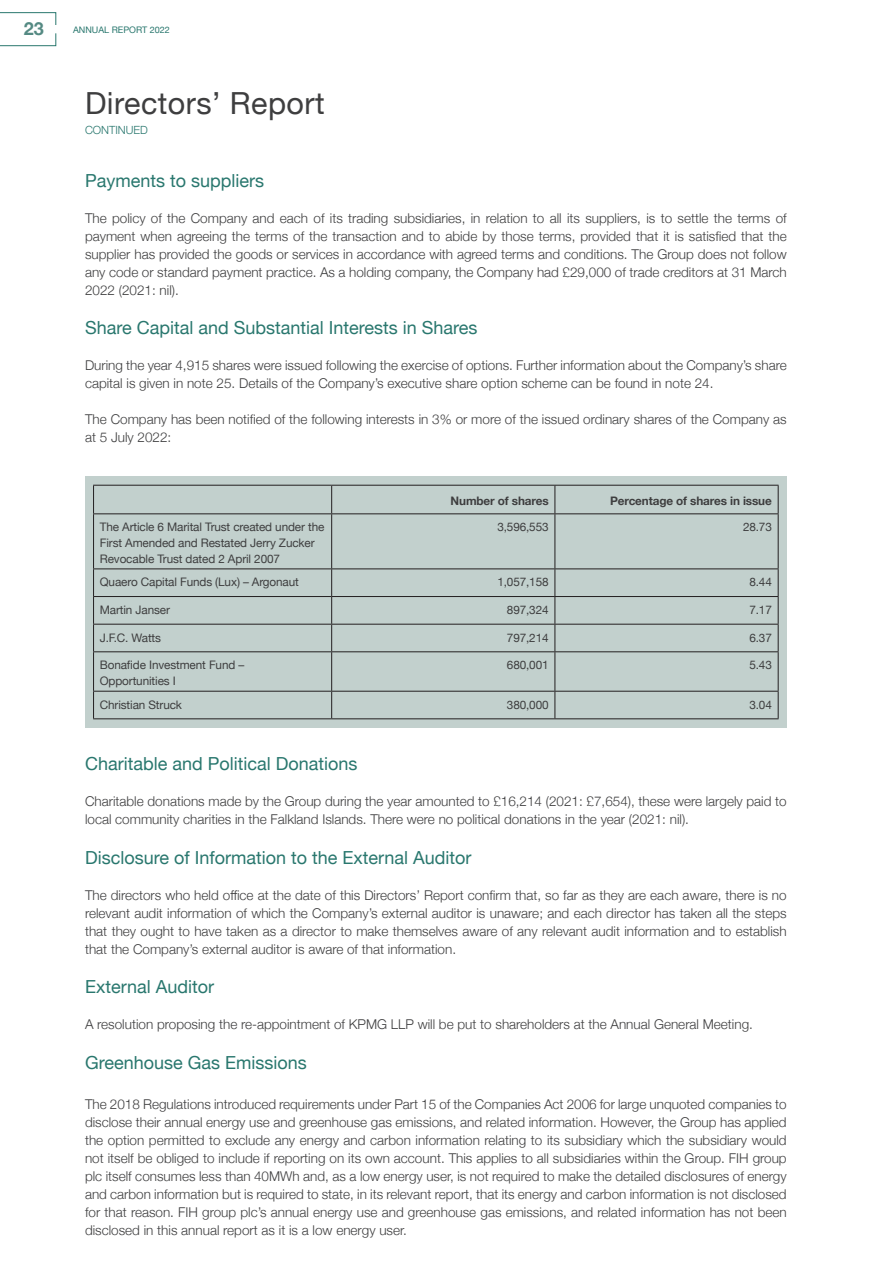
<style>
.page{position:relative;width:893px;height:1263px;background:#fff}
.page>*{position:absolute;margin:0;border:0;box-sizing:border-box;transform-origin:0 0}
.t1{font:30.45px "Helvetica Neue";letter-spacing:.015em;color:#3e3e3f}
.t2{font:18px "Helvetica Neue";color:#29776e}
.t3{font:700 18px "Helvetica Neue";color:#558a83}
.t4{font:300 13.5px/18px "Helvetica Neue";color:#3e3e3f;text-align:justify}
.t5{font:11.7px/15.6px "Helvetica Neue";letter-spacing:-.01em;color:#3e3e3f}
.t6{font:700 11.7px "Helvetica Neue";letter-spacing:-.01em;color:#3e3e3f}
.t7{font:300 11.25px "Helvetica Neue";color:#29776e}
.t8{font:9px "Helvetica Neue";color:#29776e}
</style>
<div class="page">
<svg style="left:0;top:12px;width:56px;height:13px"></svg>
<svg style="left:0;top:33px;width:56px;height:13px"></svg>
<div style="left:85px;top:476px;width:702px;height:252px;background:#c2d0cd"></div>
<hr style="left:93px;top:485px;width:239px;height:1px;background:#231f20">
<svg style="left:93px;top:486px;width:1px;height:27px"></svg>
<hr style="left:332px;top:485px;width:223px;height:1px;background:#231f20">
<svg style="left:331px;top:486px;width:1px;height:27px"></svg>
<hr style="left:555px;top:485px;width:224px;height:1px;background:#231f20">
<svg style="left:554px;top:486px;width:1px;height:27px"></svg>
<svg style="left:778px;top:486px;width:1px;height:27px"></svg>
<hr style="left:93px;top:513px;width:239px;height:1px;background:#231f20">
<hr style="left:93px;top:514px;width:1px;height:54px;background:#231f20">
<hr style="left:332px;top:513px;width:223px;height:1px;background:#231f20">
<hr style="left:331px;top:514px;width:1px;height:54px;background:#231f20">
<hr style="left:555px;top:513px;width:224px;height:1px;background:#231f20">
<hr style="left:554px;top:514px;width:1px;height:54px;background:#231f20">
<hr style="left:778px;top:514px;width:1px;height:54px;background:#231f20">
<hr style="left:93px;top:568px;width:239px;height:1px;background:#231f20">
<hr style="left:332px;top:568px;width:223px;height:1px;background:#231f20">
<hr style="left:555px;top:568px;width:224px;height:1px;background:#231f20">
<hr style="left:93px;top:596px;width:239px;height:1px;background:#231f20">
<hr style="left:332px;top:596px;width:223px;height:1px;background:#231f20">
<hr style="left:555px;top:596px;width:224px;height:1px;background:#231f20">
<hr style="left:93px;top:624px;width:239px;height:1px;background:#231f20">
<svg style="left:93px;top:569px;width:1px;height:82px"></svg>
<hr style="left:332px;top:624px;width:223px;height:1px;background:#231f20">
<svg style="left:331px;top:569px;width:1px;height:82px"></svg>
<hr style="left:555px;top:624px;width:224px;height:1px;background:#231f20">
<svg style="left:554px;top:569px;width:1px;height:82px"></svg>
<svg style="left:778px;top:569px;width:1px;height:82px"></svg>
<hr style="left:93px;top:651px;width:239px;height:1px;background:#231f20">
<hr style="left:93px;top:652px;width:1px;height:39px;background:#231f20">
<hr style="left:332px;top:651px;width:223px;height:1px;background:#231f20">
<hr style="left:331px;top:652px;width:1px;height:39px;background:#231f20">
<hr style="left:555px;top:651px;width:224px;height:1px;background:#231f20">
<hr style="left:554px;top:652px;width:1px;height:39px;background:#231f20">
<hr style="left:778px;top:652px;width:1px;height:39px;background:#231f20">
<hr style="left:93px;top:691px;width:239px;height:1px;background:#231f20">
<svg style="left:93px;top:692px;width:1px;height:26px"></svg>
<hr style="left:332px;top:691px;width:223px;height:1px;background:#231f20">
<svg style="left:331px;top:692px;width:1px;height:26px"></svg>
<hr style="left:555px;top:691px;width:224px;height:1px;background:#231f20">
<svg style="left:554px;top:692px;width:1px;height:26px"></svg>
<svg style="left:778px;top:692px;width:1px;height:26px"></svg>
<hr style="left:93px;top:718px;width:239px;height:1px;background:#231f20">
<hr style="left:332px;top:718px;width:223px;height:1px;background:#231f20">
<hr style="left:555px;top:718px;width:224px;height:1px;background:#231f20">
<h2 class="t3" style="left:24px;top:15px;width:22px">23</h2>
<p class="t8" style="left:73px;top:24px;width:98px">ANNUAL REPORT 2022</p>
<h1 class="t1" style="left:85px;top:81px;width:241px">Directors’ Report</h1>
<p class="t7" style="left:85px;top:120px;width:64px">CONTINUED</p>
<h2 class="t2" style="left:85px;top:167px;width:181px">Payments to suppliers</h2>
<p class="t4" style="left:85px;top:208px;width:703px">The policy of the Company and each of its trading subsidiaries, in relation to all its suppliers, is to settle the terms of payment when agreeing the terms of the transaction and to abide by those terms, provided that it is satisfied that the supplier has provided the goods or services in accordance with agreed terms and conditions. The Group does not follow any code or standard payment practice. As a holding company, the Company had £29,000 of trade creditors at 31 March 2022 (2021: nil).</p>
<h2 class="t2" style="left:85px;top:315px;width:394px">Share Capital and Substantial Interests in Shares</h2>
<p class="t4" style="left:85px;top:356px;width:703px">During the year 4,915 shares were issued following the exercise of options. Further information about the Company’s share capital is given in note 25. Details of the Company’s executive share option scheme can be found in note 24.</p>
<p class="t4" style="left:85px;top:410px;width:703px">The Company has been notified of the following interests in 3% or more of the issued ordinary shares of the Company as at 5 July 2022:</p>
<p class="t6" style="left:451px;top:492px;width:100px">Number of shares</p>
<p class="t6" style="left:610px;top:492px;width:163px">Percentage of shares in issue</p>
<p class="t5" style="left:100px;top:520px;width:226px">The Article 6 Marital Trust created under the<br>First Amended and Restated Jerry Zucker<br>Revocable Trust dated 2 April 2007</p>
<p class="t5" style="left:497px;top:520px;width:53px">3,596,553</p>
<p class="t5" style="left:743px;top:520px;width:30px">28.73</p>
<p class="t5" style="left:100px;top:575px;width:201px">Quaero Capital Funds (Lux) – Argonaut</p>
<p class="t5" style="left:497px;top:575px;width:53px">1,057,158</p>
<p class="t5" style="left:749px;top:575px;width:24px">8.44</p>
<p class="t5" style="left:100px;top:603px;width:72px">Martin Janser</p>
<p class="t5" style="left:507px;top:603px;width:43px">897,324</p>
<p class="t5" style="left:749px;top:603px;width:24px">7.17</p>
<p class="t5" style="left:100px;top:630px;width:63px">J.F.C. Watts</p>
<p class="t5" style="left:507px;top:630px;width:43px">797,214</p>
<p class="t5" style="left:749px;top:630px;width:24px">6.37</p>
<p class="t5" style="left:100px;top:658px;width:146px">Bonafide Investment Fund –<br>Opportunities I</p>
<p class="t5" style="left:507px;top:658px;width:43px">680,001</p>
<p class="t5" style="left:749px;top:658px;width:24px">5.43</p>
<p class="t5" style="left:100px;top:697px;width:84px">Christian Struck</p>
<p class="t5" style="left:507px;top:697px;width:43px">380,000</p>
<p class="t5" style="left:749px;top:697px;width:24px">3.04</p>
<h2 class="t2" style="left:85px;top:751px;width:274px">Charitable and Political Donations</h2>
<p class="t4" style="left:85px;top:791px;width:703px">Charitable donations made by the Group during the year amounted to £16,214 (2021: £7,654), these were largely paid to local community charities in the Falkland Islands. There were no political donations in the year (2021: nil).</p>
<h2 class="t2" style="left:85px;top:844px;width:388px">Disclosure of Information to the External Auditor</h2>
<p class="t4" style="left:85px;top:885px;width:703px">The directors who held office at the date of this Directors’ Report confirm that, so far as they are each aware, there is no relevant audit information of which the Company’s external auditor is unaware; and each director has taken all the steps that they ought to have taken as a director to make themselves aware of any relevant audit information and to establish that the Company’s external auditor is aware of that information.</p>
<h2 class="t2" style="left:85px;top:974px;width:130px">External Auditor</h2>
<p class="t4" style="left:85px;top:1014px;width:669px">A resolution proposing the re-appointment of KPMG LLP will be put to shareholders at the Annual General Meeting.</p>
<h2 class="t2" style="left:85px;top:1049px;width:223px">Greenhouse Gas Emissions</h2>
<p class="t4" style="left:85px;top:1094px;width:703px">The 2018 Regulations introduced requirements under Part 15 of the Companies Act 2006 for large unquoted companies to disclose their annual energy use and greenhouse gas emissions, and related information. However, the Group has applied the option permitted to exclude any energy and carbon information relating to its subsidiary which the subsidiary would not itself be obliged to include if reporting on its own account. This applies to all subsidiaries within the Group. FIH group plc itself consumes less than 40MWh and, as a low energy user, is not required to make the detailed disclosures of energy and carbon information but is required to state, in its relevant report, that its energy and carbon information is not disclosed for that reason. FIH group plc’s annual energy use and greenhouse gas emissions, and related information has not been disclosed in this annual report as it is a low energy user.</p>
</div>
